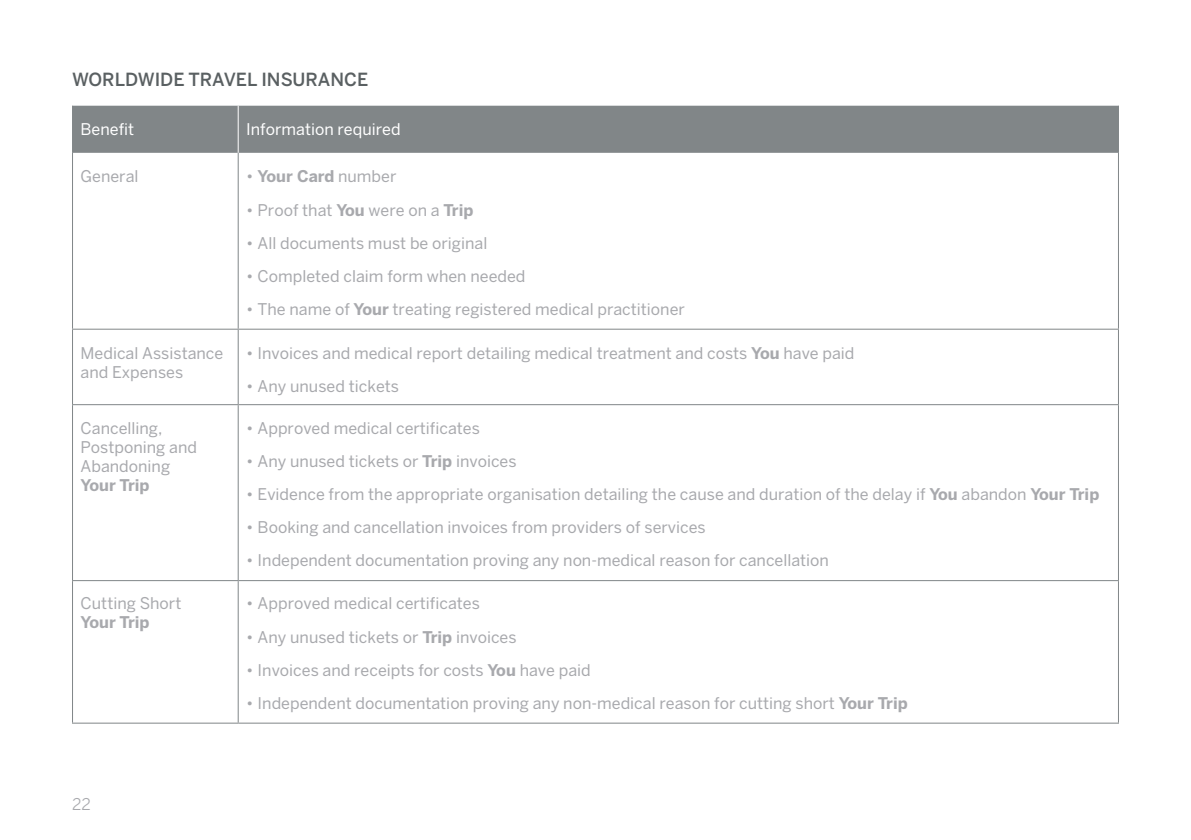
<style>
.page{position:relative;width:1191px;height:840px;background:#fff}
.page>*{position:absolute;margin:0;border:0;box-sizing:border-box;transform-origin:0 0}
.t1{font:500 18px "Benton Sans";color:#5a6062}
.t2{font:16px/19px "Benton Sans";color:#a8a9ad}
.t3{font:700 16px "Benton Sans";color:#a8a9ad}
.t4{font:16px "Benton Sans";color:#fff}
.t5{font:16px "Benton Sans";color:#a8a9ad}
.s1{font-weight:400}
.s2{font-weight:700}
</style>
<div class="page">
<div style="left:73px;top:106px;width:1045px;height:47px;background:#818688"></div>
<hr style="left:238px;top:106px;width:1px;height:47px;background:#fff">
<hr style="left:72px;top:153px;width:1px;height:175px;background:#818688">
<hr style="left:238px;top:153px;width:1px;height:175px;background:#818688">
<hr style="left:1118px;top:153px;width:1px;height:175px;background:#818688">
<hr style="left:72px;top:328px;width:166px;height:1px;background:#818688">
<hr style="left:72px;top:329px;width:1px;height:75px;background:#818688">
<hr style="left:238px;top:328px;width:881px;height:1px;background:#818688">
<hr style="left:238px;top:329px;width:1px;height:75px;background:#818688">
<hr style="left:1118px;top:329px;width:1px;height:75px;background:#818688">
<hr style="left:72px;top:404px;width:166px;height:1px;background:#818688">
<hr style="left:72px;top:405px;width:1px;height:174px;background:#818688">
<hr style="left:238px;top:404px;width:881px;height:1px;background:#818688">
<hr style="left:238px;top:405px;width:1px;height:174px;background:#818688">
<hr style="left:1118px;top:405px;width:1px;height:174px;background:#818688">
<hr style="left:72px;top:579px;width:166px;height:1px;background:#818688">
<hr style="left:72px;top:580px;width:1px;height:142px;background:#818688">
<hr style="left:238px;top:579px;width:881px;height:1px;background:#818688">
<hr style="left:238px;top:580px;width:1px;height:142px;background:#818688">
<hr style="left:1118px;top:580px;width:1px;height:142px;background:#818688">
<hr style="left:72px;top:722px;width:166px;height:1px;background:#818688">
<hr style="left:238px;top:722px;width:881px;height:1px;background:#818688">
<hr style="left:72px;top:106px;width:1px;height:47px;background:#818688">
<hr style="left:1118px;top:106px;width:1px;height:47px;background:#818688">
<p class="t1" style="left:72px;top:69px;width:298px">WORLDWIDE TRAVEL INSURANCE</p>
<p class="t4" style="left:80px;top:120px;width:55px">Benefit</p>
<p class="t4" style="left:246px;top:120px;width:156px">Information required</p>
<p class="t2" style="left:80px;top:167px;width:59px">General</p>
<p class="t3" style="left:246px;top:167px;width:152px"><span class="s1">•</span> Your Card <span class="s1">number</span></p>
<p class="t2" style="left:246px;top:200px;width:229px">• Proof that <span class="s2">You</span> were on a <span class="s2">Trip</span></p>
<p class="t2" style="left:246px;top:233px;width:243px">• All documents must be original</p>
<p class="t2" style="left:246px;top:266px;width:281px">• Completed claim form when needed</p>
<p class="t2" style="left:246px;top:299px;width:440px">• The name of <span class="s2">Your</span> treating registered medical practitioner</p>
<p class="t2" style="left:81px;top:343px;width:144px">Medical Assistance and Expenses</p>
<p class="t2" style="left:246px;top:343px;width:610px">• Invoices and medical report detailing medical treatment and costs <span class="s2">You</span> have paid</p>
<p class="t2" style="left:246px;top:376px;width:154px">• Any unused tickets</p>
<p class="t2" style="left:81px;top:418px;width:118px">Cancelling,<br>Postponing and<br>Abandoning</p>
<p class="t3" style="left:81px;top:475px;width:70px">Your Trip</p>
<p class="t2" style="left:246px;top:418px;width:235px">• Approved medical certificates</p>
<p class="t2" style="left:246px;top:451px;width:272px">• Any unused tickets or <span class="s2">Trip</span> invoices</p>
<p class="t2" style="left:246px;top:484px;width:854px">• Evidence from the appropriate organisation detailing the cause and duration of the delay if <span class="s2">You</span> abandon <span class="s2">Your Trip</span></p>
<p class="t2" style="left:246px;top:517px;width:461px">• Booking and cancellation invoices from providers of services</p>
<p class="t2" style="left:246px;top:550px;width:584px">• Independent documentation proving any non-medical reason for cancellation</p>
<p class="t2" style="left:81px;top:593px;width:102px">Cutting Short</p>
<p class="t3" style="left:81px;top:612px;width:70px">Your Trip</p>
<p class="t5" style="left:72px;top:794px;width:20px">22</p>
<p class="t2" style="left:246px;top:593px;width:235px">• Approved medical certificates</p>
<p class="t2" style="left:246px;top:626px;width:272px">• Any unused tickets or <span class="s2">Trip</span> invoices</p>
<p class="t2" style="left:246px;top:660px;width:346px">• Invoices and receipts for costs <span class="s2">You</span> have paid</p>
<p class="t2" style="left:246px;top:693px;width:663px">• Independent documentation proving any non-medical reason for cutting short <span class="s2">Your Trip</span></p>
</div>
